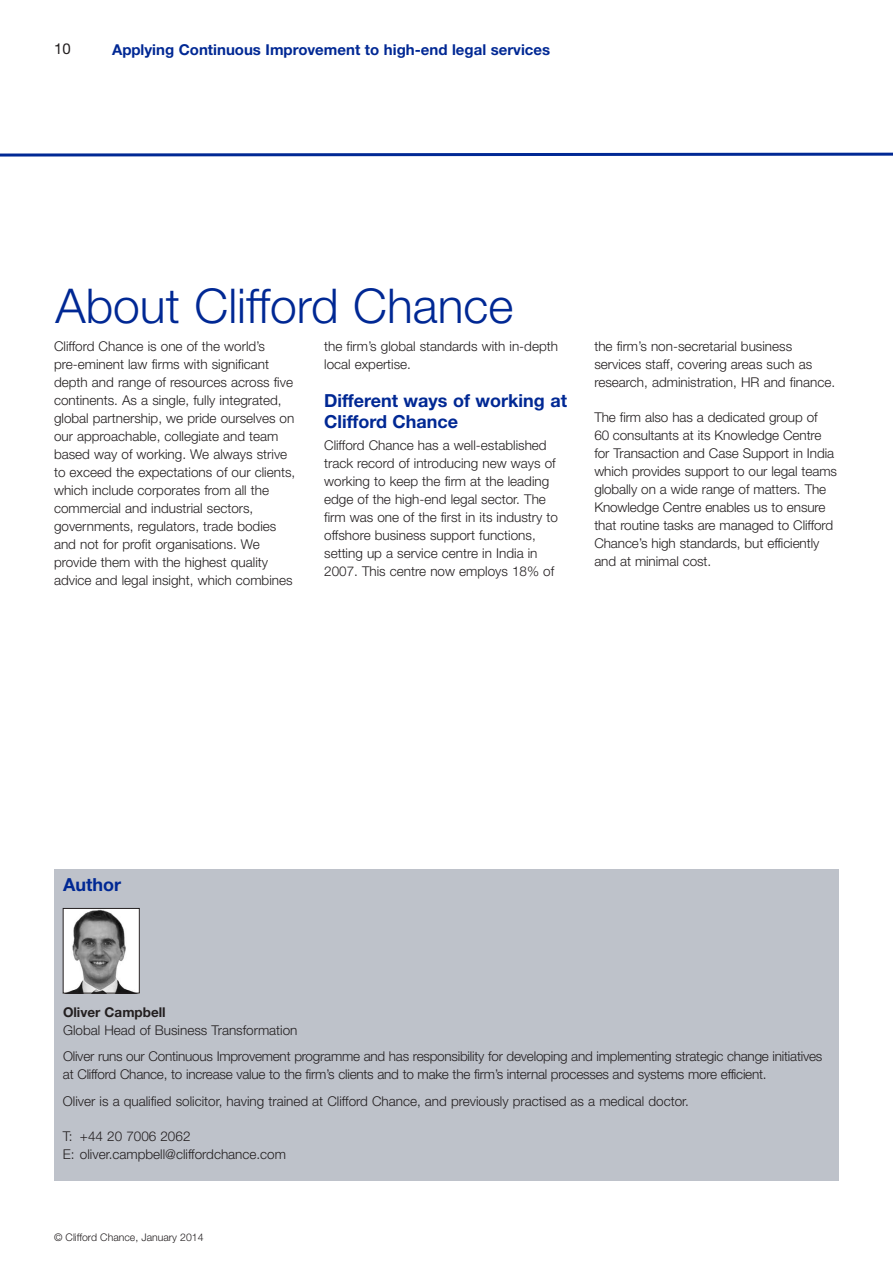
<style>
.page{position:relative;width:893px;height:1263px;background:#fff}
.page>*{position:absolute;margin:0;border:0;box-sizing:border-box;transform-origin:0 0}
.t1{font:300 48px "Helvetica Neue LT";color:#002894}
.t2{font:700 18px/21px "Helvetica Neue LT";color:#002894}
.t3{font:700 15px "Helvetica Neue LT";color:#002894}
.t4{font:15px "Helvetica Neue LT";color:#231f20}
.t5{font:300 13.5px/18px "Helvetica Neue LT";color:#231f20}
.t6{font:700 13.5px "Helvetica Neue LT";color:#231f20}
.t7{font:300 10.5px "Helvetica Neue LT";color:#231f20}
</style>
<div class="page">
<svg style="left:0;top:152px;width:893px;height:5px"></svg>
<div style="left:54px;top:869px;width:785px;height:312px;background:#bec2ca"></div>
<img style="left:65px;top:910px;width:73px;height:81px">
<div style="left:63px;top:908px;width:77px;height:85px;border:1px solid #231f20"></div>
<p class="t4" style="left:54px;top:43px;width:18px">10</p>
<p class="t3" style="left:112px;top:44px;width:440px">Applying Continuous Improvement to high-end legal services</p>
<h1 class="t1" style="left:56px;top:288px;width:459px">About Clifford Chance</h1>
<p class="t5" style="left:54px;top:338px;width:243px">Clifford Chance is one of the world’s pre-eminent law firms with significant depth and range of resources across five continents. As a single, fully integrated, global partnership, we pride ourselves on our approachable, collegiate and team based way of working. We always strive to exceed the expectations of our clients, which include corporates from all the commercial and industrial sectors, governments, regulators, trade bodies and not for profit organisations. We provide them with the highest quality advice and legal insight, which combines</p>
<p class="t5" style="left:324px;top:338px;width:235px">the firm’s global standards with in-depth local expertise.</p>
<h2 class="t2" style="left:324px;top:392px;width:244px">Different ways of working at<br>Clifford Chance</h2>
<p class="t5" style="left:324px;top:438px;width:235px">Clifford Chance has a well-established track record of introducing new ways of working to keep the firm at the leading edge of the high-end legal sector. The firm was one of the first in its industry to offshore business support functions, setting up a service centre in India in 2007. This centre now employs 18% of</p>
<p class="t5" style="left:594px;top:338px;width:242px">the firm’s non-secretarial business services staff, covering areas such as research, administration, HR and finance.</p>
<p class="t5" style="left:594px;top:409px;width:244px">The firm also has a dedicated group of<br>60 consultants at its Knowledge Centre for Transaction and Case Support in India which provides support to our legal teams globally on a wide range of matters. The Knowledge Centre enables us to ensure that routine tasks are managed to Clifford Chance’s high standards, but efficiently and at minimal cost.</p>
<h2 class="t2" style="left:63px;top:875px;width:59px">Author</h2>
<p class="t6" style="left:63px;top:1007px;width:104px">Oliver Campbell</p>
<p class="t5" style="left:63px;top:1018px;width:761px;line-height:26.5px">Global Head of Business Transformation<br>Oliver runs our Continuous Improvement programme and has responsibility for developing and implementing strategic change initiatives</p>
<p class="t5" style="left:63px;top:1062px;width:705px;line-height:26.5px">at Clifford Chance, to increase value to the firm’s clients and to make the firm’s internal processes and systems more efficient.<br>Oliver is a qualified solicitor, having trained at Clifford Chance, and previously practised as a medical doctor.</p>
<p class="t5" style="left:63px;top:1128px;width:225px">T: +44 20 7006 2062<br>E: oliver.campbell@cliffordchance.com</p>
<p class="t7" style="left:54px;top:1233px;width:151px">© Clifford Chance, January 2014</p>
</div>
